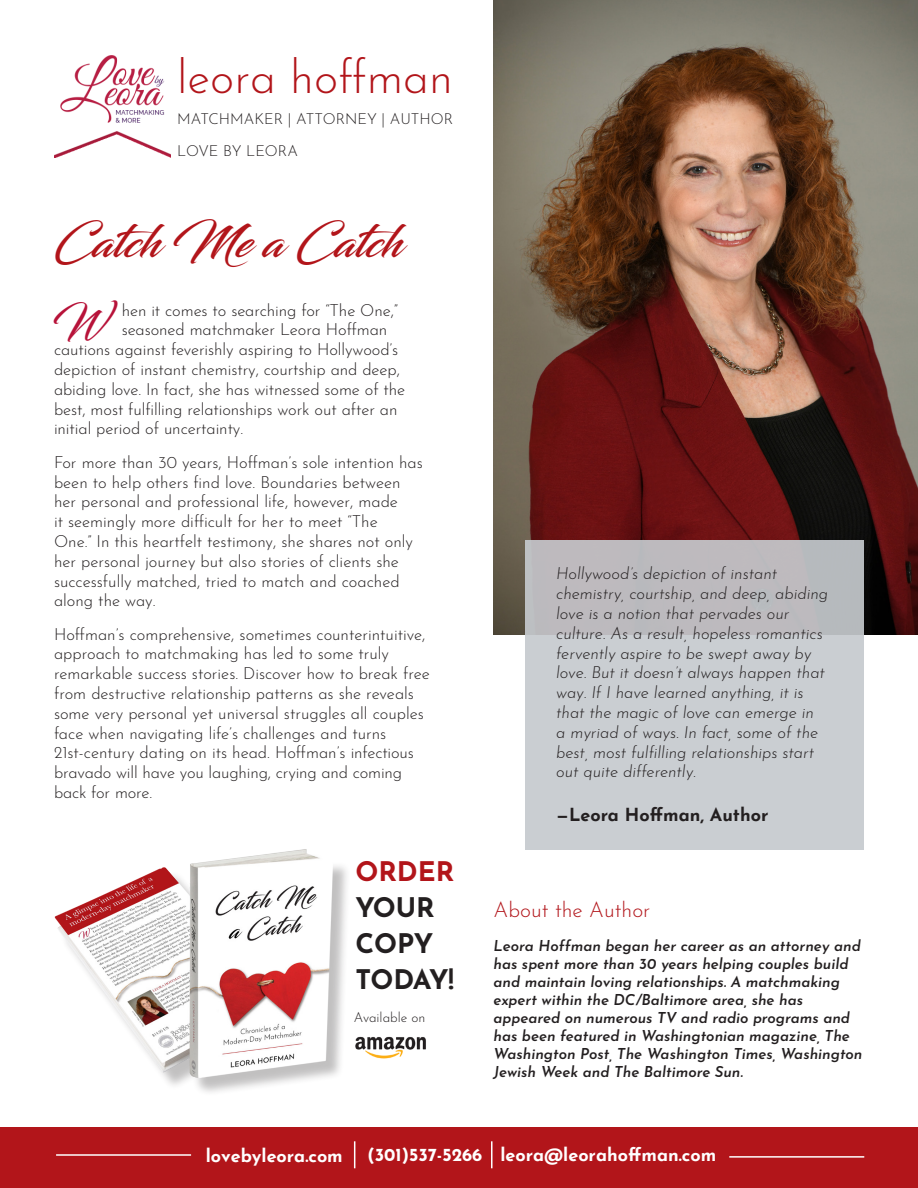
<style>
.page{position:relative;width:918px;height:1188px;background:#fff}
.page>*{position:absolute;margin:0;border:0;box-sizing:border-box;transform-origin:0 0}
.t1{font:300 46.5px "Josefin Sans";color:#b2151a}
.t2{font:45px "Blacksword";color:#b2151a}
.Drop_Cap{font:39.75px "Blacksword";color:#b71239}
.t3{font:700 27px "Josefin Sans";letter-spacing:-.01em;color:#231f20}
.t4{font:700 27px "Josefin Sans";color:#b2151a}
.t5{font:300 21px "Josefin Sans";color:#b2151a}
.t6{font:700 18px "Josefin Sans";color:#fff}
.t7{font:700 18px "Josefin Sans";color:#231f20}
.Drop_Cap-2{font:300 16.5px/19.8px "Josefin Sans";color:#231f20}
.t8{font:italic 300 16.5px/19.8px "Josefin Sans";color:#231f20}
.t9{font:italic 600 15px/18px "Josefin Sans";color:#231f20}
.t10{font:300 15px "Josefin Sans";color:#231f20}
.t11{font:300 13.5px "Josefin Sans";color:#231f20}
</style>
<div class="page">
<div style="left:0;top:1128px;width:918px;height:60px;background:#b2151a"></div>
<img style="left:494px;top:0;width:424px;height:634px">
<img style="left:54px;top:55px;width:116px;height:103px">
<div style="left:526px;top:540px;width:338px;height:310px;background:linear-gradient(to bottom,#bcbbbf,#cfd5d9)"></div>
<img style="left:54px;top:849px;width:293px;height:243px">
<hr style="left:56px;top:1154px;width:135px;height:2px;background:#fff">
<hr style="left:729px;top:1156px;width:135px;height:2px;background:#fff">
<svg style="left:354px;top:1141px;width:1px;height:27px"></svg>
<hr style="left:491px;top:1141px;width:2px;height:27px;background:#fff">
<img style="left:355px;top:1036px;width:71px;height:23px">
<p class="t1" style="left:177px;top:40px;width:277px">leora hoffman</p>
<p class="t10" style="left:177px;top:107px;width:278px">MATCHMAKER | ATTORNEY | AUTHOR</p>
<p class="t10" style="left:177px;top:139px;width:122px">LOVE BY LEORA</p>
<p class="t2" style="left:54px;top:215px;width:350px">Catch Me a Catch</p>
<p class="Drop_Cap" style="left:53px;top:299px;width:55px">W</p>
<p class="Drop_Cap-2" style="left:122px;top:298px;width:278px">hen it comes to searching for “The One,”</p>
<p class="Drop_Cap-2" style="left:122px;top:318px;width:267px">seasoned matchmaker Leora Hoffman</p>
<p class="Drop_Cap-2" style="left:54px;top:338px;width:346px">cautions against feverishly aspiring to Hollywood’s</p>
<p class="Drop_Cap-2" style="left:54px;top:358px;width:348px">depiction of instant chemistry, courtship and deep,</p>
<p class="Drop_Cap-2" style="left:54px;top:378px;width:353px">abiding love. In fact, she has witnessed some of the</p>
<p class="Drop_Cap-2" style="left:54px;top:397px;width:345px">best, most fulfilling relationships work out after an</p>
<p class="Drop_Cap-2" style="left:54px;top:417px;width:191px">initial period of uncertainty.</p>
<p class="Drop_Cap-2" style="left:54px;top:451px;width:370px">For more than 30 years, Hoffman’s sole intention has been to help others find love. Boundaries between her personal and professional life, however, made<br>it seemingly more difficult for her to meet “The<br>One.” In this heartfelt testimony, she shares not only her personal journey but also stories of clients she successfully matched, tried to match and coached along the way.</p>
<p class="Drop_Cap-2" style="left:54px;top:622px;width:377px">Hoffman’s comprehensive, sometimes counterintuitive, approach to matchmaking has led to some truly remarkable success stories. Discover how to break free from destructive relationship patterns as she reveals some very personal yet universal struggles all couples face when navigating life’s challenges and turns 21st-century dating on its head. Hoffman’s infectious bravado will have you laughing, crying and coming back for more.</p>
<p class="t4" style="left:355px;top:847px;width:100px">ORDER</p>
<p class="t3" style="left:355px;top:883px;width:81px">YOUR</p>
<p class="t3" style="left:355px;top:919px;width:79px">COPY</p>
<p class="t3" style="left:355px;top:955px;width:100px">TODAY!</p>
<p class="t11" style="left:354px;top:1007px;width:73px">Available on</p>
<p class="t8" style="left:556px;top:562px;width:274px">Hollywood’s depiction of instant chemistry, courtship, and deep, abiding love is a notion that pervades our culture. As a result, hopeless romantics fervently aspire to be swept away by love. But it doesn’t always happen that way. If I have learned anything, it is that the magic of love can emerge in<br>a myriad of ways. In fact, some of the best, most fulfilling relationships start out quite differently.</p>
<p class="t7" style="left:556px;top:799px;width:214px">—Leora Hoffman, Author</p>
<p class="t5" style="left:494px;top:893px;width:158px">About the Author</p>
<p class="t9" style="left:494px;top:935px;width:370px">Leora Hoffman began her career as an attorney and has spent more than 30 years helping couples build and maintain loving relationships. A matchmaking expert within the DC/Baltimore area, she has appeared on numerous TV and radio programs and has been featured in Washingtonian magazine, The Washington Post, The Washington Times, Washington Jewish Week and The Baltimore Sun.</p>
<p class="t6" style="left:206px;top:1139px;width:139px">lovebyleora.com</p>
<p class="t6" style="left:367px;top:1138px;width:117px">(301)537-5266</p>
<p class="t6" style="left:500px;top:1139px;width:217px">leora@leorahoffman.com</p>
</div>
